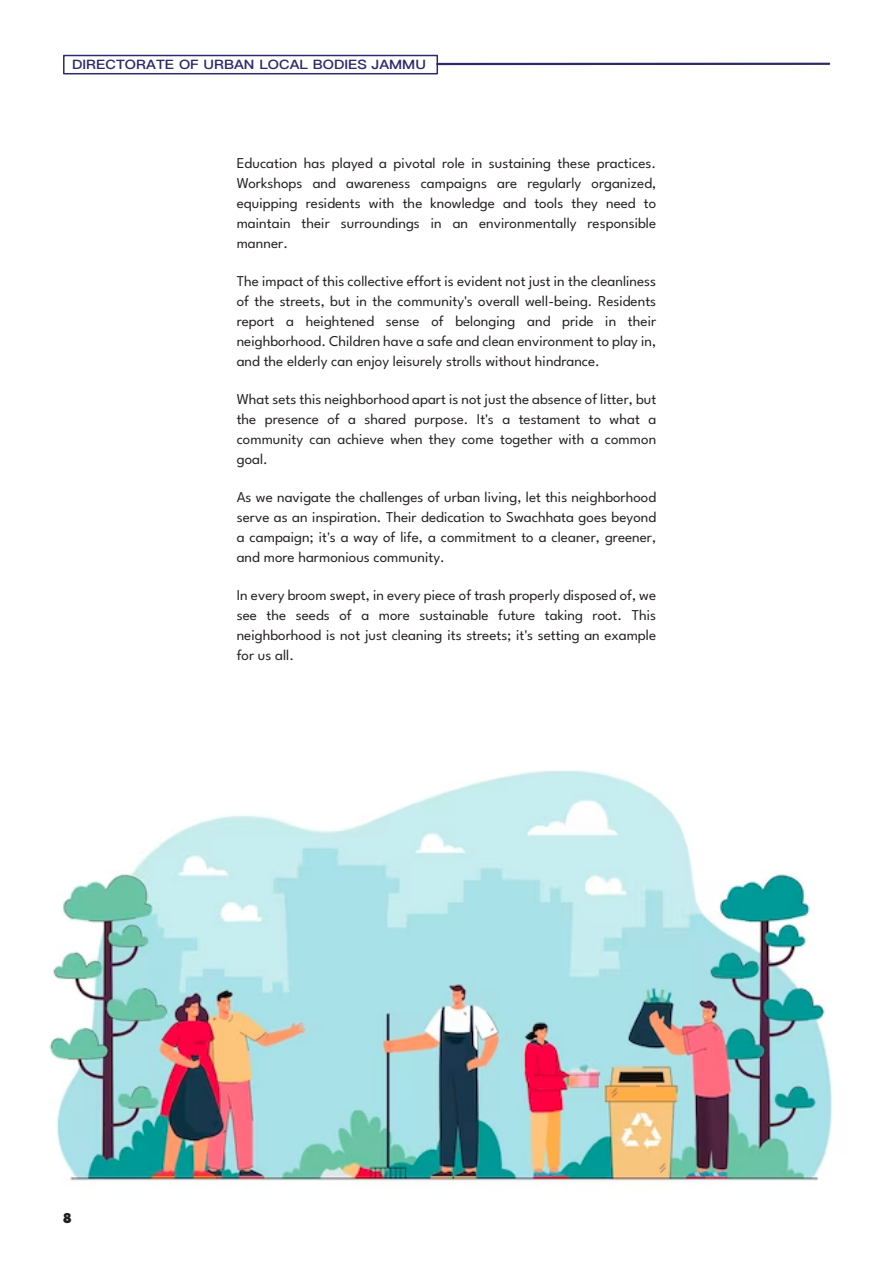
<style>
.page{position:relative;width:893px;height:1263px;background:#fff}
.page>*{position:absolute;margin:0;border:0;box-sizing:border-box;transform-origin:0 0}
.t1{font:15px/20px "League Spartan";color:#231f20;text-align:justify}
.t2{font:900 15px "League Spartan";color:#231f20}
.t3{font:600 12.9px "Ping Fang HK";color:#2e2a67;scale:1.11 1}
</style>
<div class="page">
<img style="left:49px;top:770px;width:784px;height:414px">
<hr style="left:437px;top:63px;width:392px;height:2px;background:#2e2a67">
<div style="left:63px;top:55px;width:375px;height:19px;border:2px solid #2e2a67"></div>
<p class="t3" style="left:72px;top:57px;width:320px">DIRECTORATE OF URBAN LOCAL BODIES JAMMU</p>
<p class="t1" style="left:237px;top:154px;width:421px">Education has played a pivotal role in sustaining these practices.<br>Workshops and awareness campaigns are regularly organized, equipping residents with the knowledge and tools they need to maintain their surroundings in an environmentally responsible manner.</p>
<p class="t1" style="left:237px;top:272px;width:421px">The impact of this collective effort is evident not just in the cleanliness of the streets, but in the community's overall well-being. Residents report a heightened sense of belonging and pride in their neighborhood. Children have a safe and clean environment to play in, and the elderly can enjoy leisurely strolls without hindrance.</p>
<p class="t1" style="left:237px;top:390px;width:421px">What sets this neighborhood apart is not just the absence of litter, but the presence of a shared purpose. It's a testament to what a community can achieve when they come together with a common goal.</p>
<p class="t1" style="left:237px;top:488px;width:421px">As we navigate the challenges of urban living, let this neighborhood serve as an inspiration. Their dedication to Swachhata goes beyond a campaign; it's a way of life, a commitment to a cleaner, greener, and more harmonious community.</p>
<p class="t1" style="left:237px;top:586px;width:421px">In every broom swept, in every piece of trash properly disposed of, we see the seeds of a more sustainable future taking root. This neighborhood is not just cleaning its streets; it's setting an example for us all.</p>
<p class="t2" style="left:63px;top:1213px;width:10px">8</p>
</div>
